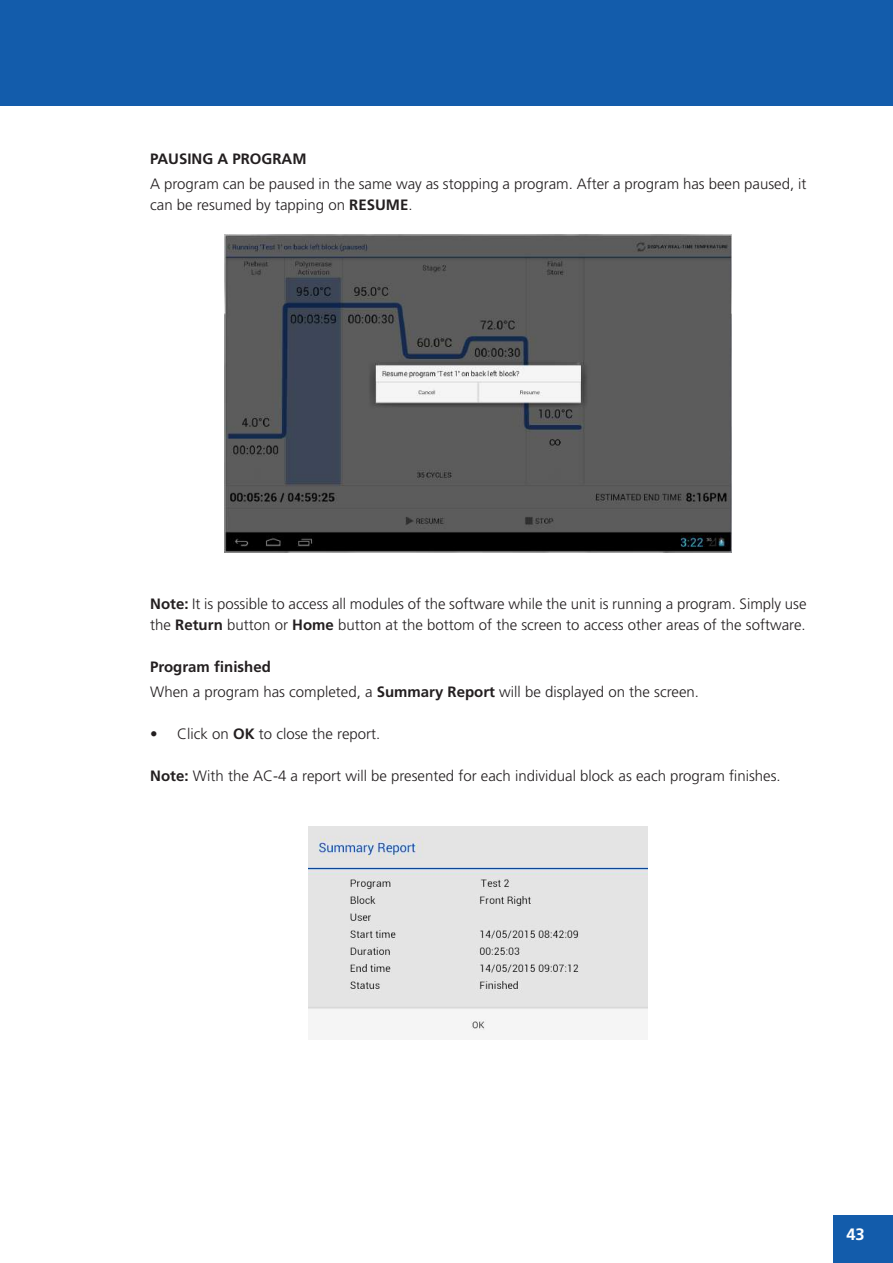
<style>
.page{position:relative;width:893px;height:1263px;background:#fff}
.page>*{position:absolute;margin:0;border:0;box-sizing:border-box;transform-origin:0 0}
.t1{font:700 16.5px "Frutiger";color:#fff}
.t2{font:300 15px/21px "Frutiger";color:#231f20}
.t3{font:700 15px "Frutiger";color:#231f20}
.s1{font-weight:700}
</style>
<div class="page">
<div style="left:0;top:0;width:893px;height:106px;background:#135cab"></div>
<div style="left:833px;top:1216px;width:60px;height:47px;background:#135cab"></div>
<img style="left:224px;top:234px;width:507px;height:318px">
<img style="left:308px;top:827px;width:339px;height:204px">
<p class="t3" style="left:150px;top:150px;width:17px">Pausi</p>
<p class="t3" style="left:192px;top:150px;width:82px">ngaprogram</p>
<p class="t2" style="left:150px;top:173px;width:658px">A program can be paused in the same way as stopping a program. After a program has been paused, it can be resumed by tapping on <span class="s1">RESUME</span>.</p>
<p class="t2" style="left:150px;top:593px;width:658px"><span class="s1">Note:</span> It is possible to access all modules of the software while the unit is running a program. Simply use the <span class="s1">Return</span> button or <span class="s1">Home</span> button at the bottom of the screen to access other areas of the software.</p>
<p class="t2" style="left:150px;top:654px;width:550px;line-height:25.2px"><span class="s1">Program finished<br></span>When a program has completed, a <span class="s1">Summary Report</span> will be displayed on the screen.</p>
<p class="t2" style="left:150px;top:724px;width:232px">• Click on <span class="s1">OK</span> to close the report.</p>
<p class="t2" style="left:150px;top:766px;width:632px"><span class="s1">Note:</span> With the AC-4 a report will be presented for each individual block as each program finishes.</p>
<p class="t1" style="left:846px;top:1225px;width:20px">43</p>
</div>
